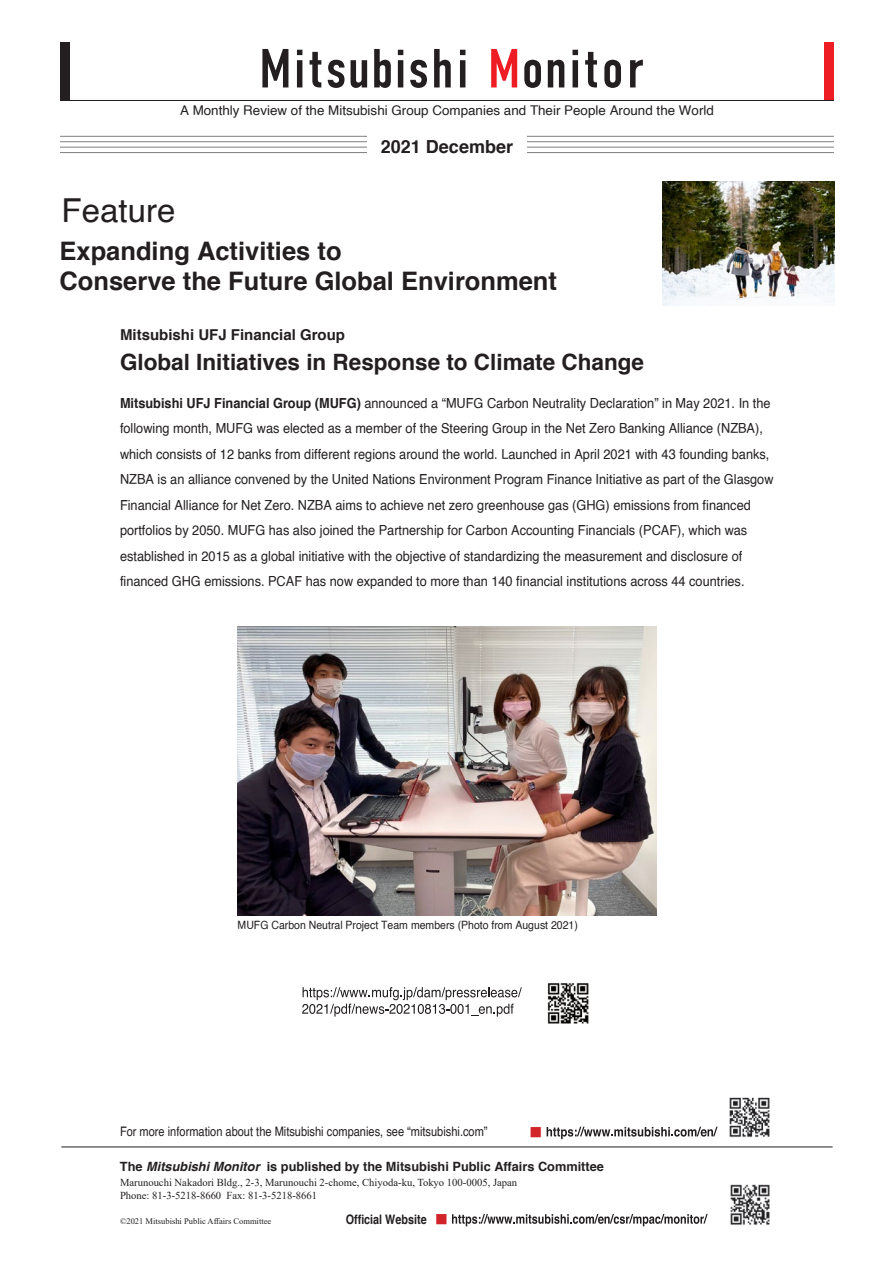
<style>
.page{position:relative;width:894px;height:1264px;background:#fff}
.page>*{position:absolute;margin:0;border:0;box-sizing:border-box;transform-origin:0 0}
.t1{font:33px "Helvetica";color:#231f20}
.t2{font:700 25.5px/29.7px "Helvetica";color:#231f20}
.t3{font:700 22.5px "Helvetica";color:#231f20}
.t4{font:700 18px "Helvetica";color:#231f20}
.t5{font:700 15px "Helvetica";color:#231f20}
.t6{font:13.95px/25.5px "Helvetica";color:#231f20;scale:.92 1}
.t7{font:13.35px "Helvetica";color:#231f20}
.t8{font:13.05px "Helvetica";color:#231f20;scale:.84 1}
.t9{font:700 13.05px "Helvetica";color:#231f20;scale:.83 1}
.t10{font:700 12.75px "Helvetica";color:#231f20}
.t11{font:12.75px "Koz Min Pro";color:#d1232a}
.t12{font:11.4px "Helvetica";color:#231f20;scale:.92 1}
.t13{font:10.65px/13.4px "Times New Roman";color:#231f20}
.t14{font:8.55px "Times New Roman";color:#231f20}
.s1{font-weight:700}
.s2{font-style:italic}
.s3{font-family:"Koz Min Pro";font-weight:400;font-size:12.75px;color:#d1232a}
</style>
<div class="page">
<hr style="left:60px;top:136px;width:307px;height:1px;background:#807e7d">
<hr style="left:60px;top:141px;width:307px;height:1px;background:#807e7d">
<hr style="left:60px;top:147px;width:307px;height:1px;background:#807e7d">
<hr style="left:60px;top:152px;width:307px;height:1px;background:#807e7d">
<hr style="left:527px;top:136px;width:307px;height:1px;background:#807e7d">
<hr style="left:527px;top:141px;width:307px;height:1px;background:#807e7d">
<hr style="left:527px;top:147px;width:307px;height:1px;background:#807e7d">
<hr style="left:527px;top:152px;width:307px;height:1px;background:#807e7d">
<hr style="left:61px;top:1146px;width:771px;height:1px;background:#231f20">
<svg style="left:452px;top:1214px;width:255px;height:12px"></svg>
<svg style="left:546px;top:1126px;width:171px;height:13px"></svg>
<img style="left:729px;top:1097px;width:41px;height:41px">
<img style="left:730px;top:1184px;width:40px;height:41px">
<img style="left:238px;top:626px;width:418px;height:290px">
<div style="left:824px;top:42px;width:10px;height:58px;background:#ee1d23"></div>
<hr style="left:60px;top:100px;width:774px;height:1px;background:#231f20">
<svg style="left:262px;top:49px;width:26px;height:38px"></svg>
<svg style="left:297px;top:50px;width:5px;height:37px"></svg>
<svg style="left:309px;top:52px;width:12px;height:35px"></svg>
<svg style="left:328px;top:60px;width:16px;height:28px"></svg>
<svg style="left:350px;top:60px;width:17px;height:28px"></svg>
<svg style="left:374px;top:49px;width:17px;height:39px"></svg>
<svg style="left:398px;top:50px;width:5px;height:37px"></svg>
<svg style="left:410px;top:60px;width:17px;height:28px"></svg>
<svg style="left:434px;top:49px;width:17px;height:38px"></svg>
<svg style="left:460px;top:50px;width:5px;height:37px"></svg>
<svg style="left:491px;top:49px;width:26px;height:38px"></svg>
<svg style="left:524px;top:60px;width:17px;height:28px"></svg>
<svg style="left:548px;top:60px;width:16px;height:27px"></svg>
<svg style="left:572px;top:50px;width:6px;height:37px"></svg>
<svg style="left:585px;top:52px;width:12px;height:35px"></svg>
<svg style="left:604px;top:60px;width:17px;height:28px"></svg>
<svg style="left:630px;top:60px;width:13px;height:27px"></svg>
<div style="left:60px;top:42px;width:9px;height:58px;background:#231f20"></div>
<img style="left:547px;top:983px;width:42px;height:41px">
<svg style="left:302px;top:987px;width:220px;height:29px"></svg>
<img style="left:663px;top:182px;width:171px;height:123px">
<p class="t7" style="left:180px;top:100px;width:535px">A Monthly Review of the Mitsubishi Group Companies and Their People Around the World</p>
<p class="t4" style="left:381px;top:132px;width:134px">2021 December</p>
<h1 class="t1" style="left:62px;top:185px;width:115px">Feature</h1>
<h2 class="t2" style="left:59px;top:236px;width:499px">Expanding Activities to<br>Conserve the Future Global Environment</h2>
<p class="t5" style="left:120px;top:323px;width:227px">Mitsubishi UFJ Financial Group</p>
<h3 class="t3" style="left:120px;top:344px;width:525px">Global Initiatives in Response to Climate Change</h3>
<p class="t6" style="left:120px;top:390px;width:712px"><span class="s1">Mitsubishi UFJ Financial Group (MUFG)</span> announced a “MUFG Carbon Neutrality Declaration” in May 2021. In the following month, MUFG was elected as a member of the Steering Group in the Net Zero Banking Alliance (NZBA), which consists of 12 banks from different regions around the world. Launched in April 2021 with 43 founding banks, NZBA is an alliance convened by the United Nations Environment Program Finance Initiative as part of the Glasgow Financial Alliance for Net Zero. NZBA aims to achieve net zero greenhouse gas (GHG) emissions from financed portfolios by 2050. MUFG has also joined the Partnership for Carbon Accounting Financials (PCAF), which was established in 2015 as a global initiative with the objective of standardizing the measurement and disclosure of financed GHG emissions. PCAF has now expanded to more than 140 financial institutions across 44 countries.</p>
<p class="t12" style="left:238px;top:915px;width:371px">MUFG Carbon Neutral Project Team members (Photo from August 2021)</p>
<p class="t8" style="left:120px;top:1121px;width:439px">For more information about the Mitsubishi companies, see “mitsubishi.com”</p>
<p class="t11" style="left:529px;top:1123px;width:14px">■</p>
<p class="t10" style="left:120px;top:1156px;width:485px">The <span class="s2">Mitsubishi Monitor</span> is published by the Mitsubishi Public Affairs Committee</p>
<p class="t13" style="left:120px;top:1175px;width:399px">Marunouchi Nakadori Bldg., 2-3, Marunouchi 2-chome, Chiyoda-ku, Tokyo 100-0005, Japan<br>Phone: 81-3-5218-8660 Fax: 81-3-5218-8661</p>
<p class="t14" style="left:120px;top:1215px;width:153px">©2021 Mitsubishi Public Affairs Committee</p>
<p class="t9" style="left:346px;top:1208px;width:125px">Official Website <span class="s3">■</span></p>
</div>
